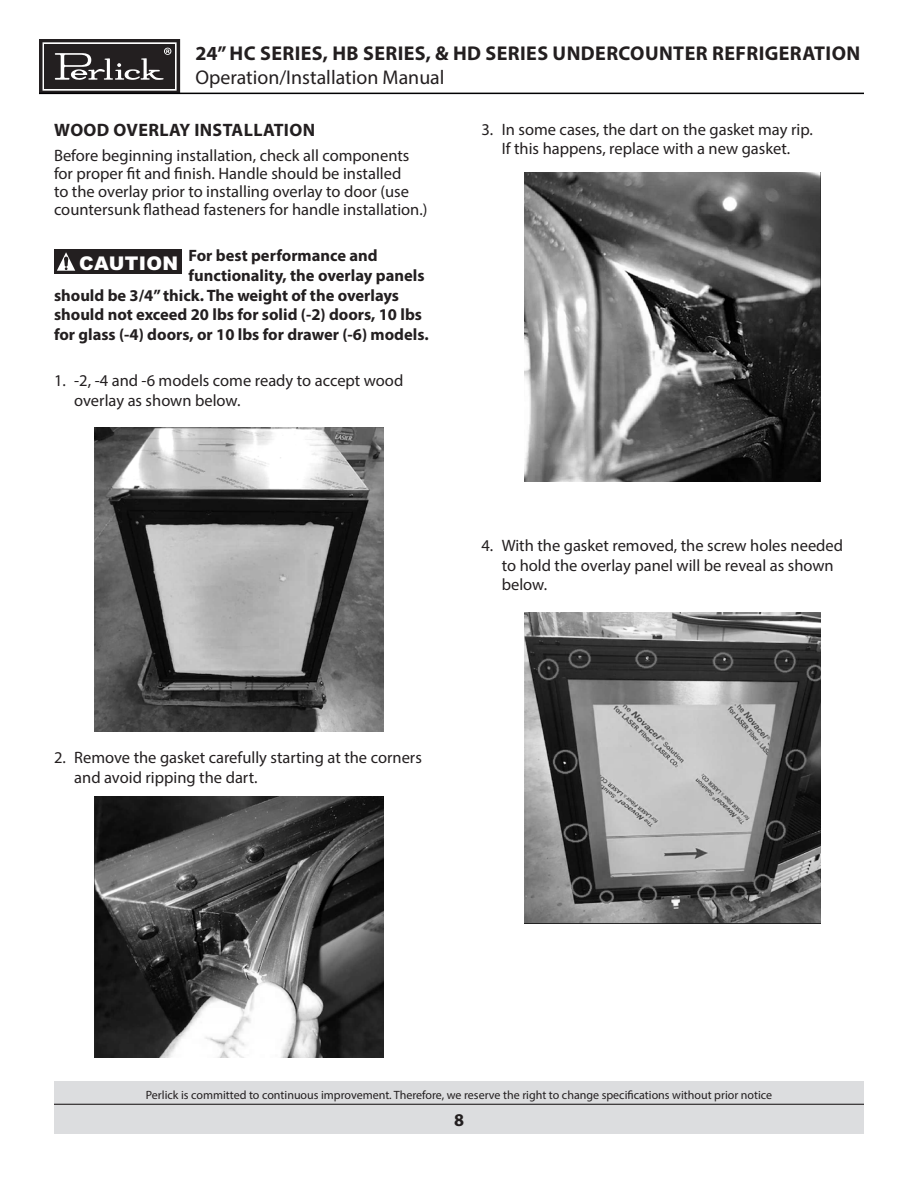
<style>
.page{position:relative;width:918px;height:1188px;background:#fff}
.page>*{position:absolute;margin:0;border:0;box-sizing:border-box;transform-origin:0 0}
.t1{font:700 20.1px "Myriad Pro";letter-spacing:.02em;color:#231f20}
.t2{font:19.95px "Myriad Pro";color:#231f20}
.t3{font:900 18.9px "Arial";letter-spacing:.02em;color:#fff}
.Body_text{font:700 18px "Myriad Pro";letter-spacing:.02em;color:#231f20}
.Body_text-2{font:16.5px/19.5px "Myriad Pro";color:#231f20}
.Body_text-3{font:700 16.5px "Myriad Pro";color:#231f20}
.t4{font:12px "Myriad Pro";color:#231f20}
</style>
<div class="page">
<svg style="left:39px;top:39px;width:141px;height:54px;background:#494647"></svg>
<hr style="left:39px;top:93px;width:825px;height:1px;background:#000002">
<div style="left:54px;top:1081px;width:810px;height:53px;background:#dcdddf"></div>
<hr style="left:54px;top:1104px;width:810px;height:1px;background:#231f20">
<div style="left:54px;top:250px;width:128px;height:24px;background:#231f20"></div>
<svg style="left:57px;top:252px;width:18px;height:19px"></svg>
<img style="left:94px;top:797px;width:289px;height:260px">
<img style="left:525px;top:172px;width:296px;height:310px">
<img style="left:525px;top:613px;width:296px;height:311px">
<img style="left:94px;top:428px;width:290px;height:303px">
<p class="t1" style="left:195px;top:41px;width:666px">24” HC SERIES, HB SERIES, &amp; HD SERIES UNDERCOUNTER REFRIGERATION</p>
<p class="t2" style="left:195px;top:65px;width:251px">Operation/Installation Manual</p>
<p class="Body_text" style="left:54px;top:118px;width:262px">WOOD OVERLAY INSTALLATION</p>
<p class="Body_text-2" style="left:54px;top:146px;width:375px;line-height:18px">Before beginning installation, check all components for proper fit and finish. Handle should be installed<br>to the overlay prior to installing overlay to door (use countersunk flathead fasteners for handle installation.)</p>
<p class="t3" style="left:79px;top:250px;width:101px">CAUTION</p>
<p class="Body_text-3" style="left:189px;top:245px;width:191px">For best performance and</p>
<p class="Body_text-3" style="left:189px;top:264px;width:237px">functionality, the overlay panels</p>
<p class="Body_text-3" style="left:54px;top:284px;width:347px">should be 3/4” thick. The weight of the overlays</p>
<p class="Body_text-3" style="left:54px;top:304px;width:370px">should not exceed 20 lbs for solid (-2) doors, 10 lbs</p>
<p class="Body_text-3" style="left:54px;top:324px;width:376px">for glass (-4) doors, or 10 lbs for drawer (-6) models.</p>
<p class="Body_text-2" style="left:74px;top:371px;width:331px;text-indent:-20px">1. -2, -4 and -6 models come ready to accept wood overlay as shown below.</p>
<p class="Body_text-2" style="left:482px;top:119px;width:333px;text-align:center">3. In some cases, the dart on the gasket may rip.<br>If this happens, replace with a new gasket.</p>
<p class="Body_text-2" style="left:502px;top:536px;width:343px;text-indent:-20px">4. With the gasket removed, the screw holes needed to hold the overlay panel will be reveal as shown below.</p>
<p class="Body_text-2" style="left:74px;top:748px;width:349px;text-indent:-20px">2. Remove the gasket carefully starting at the corners and avoid ripping the dart.</p>
<p class="t4" style="left:146px;top:1087px;width:628px">Perlick is committed to continuous improvement. Therefore, we reserve the right to change specifications without prior notice</p>
<p class="Body_text" style="left:454px;top:1108px;width:11px">8</p>
</div>
